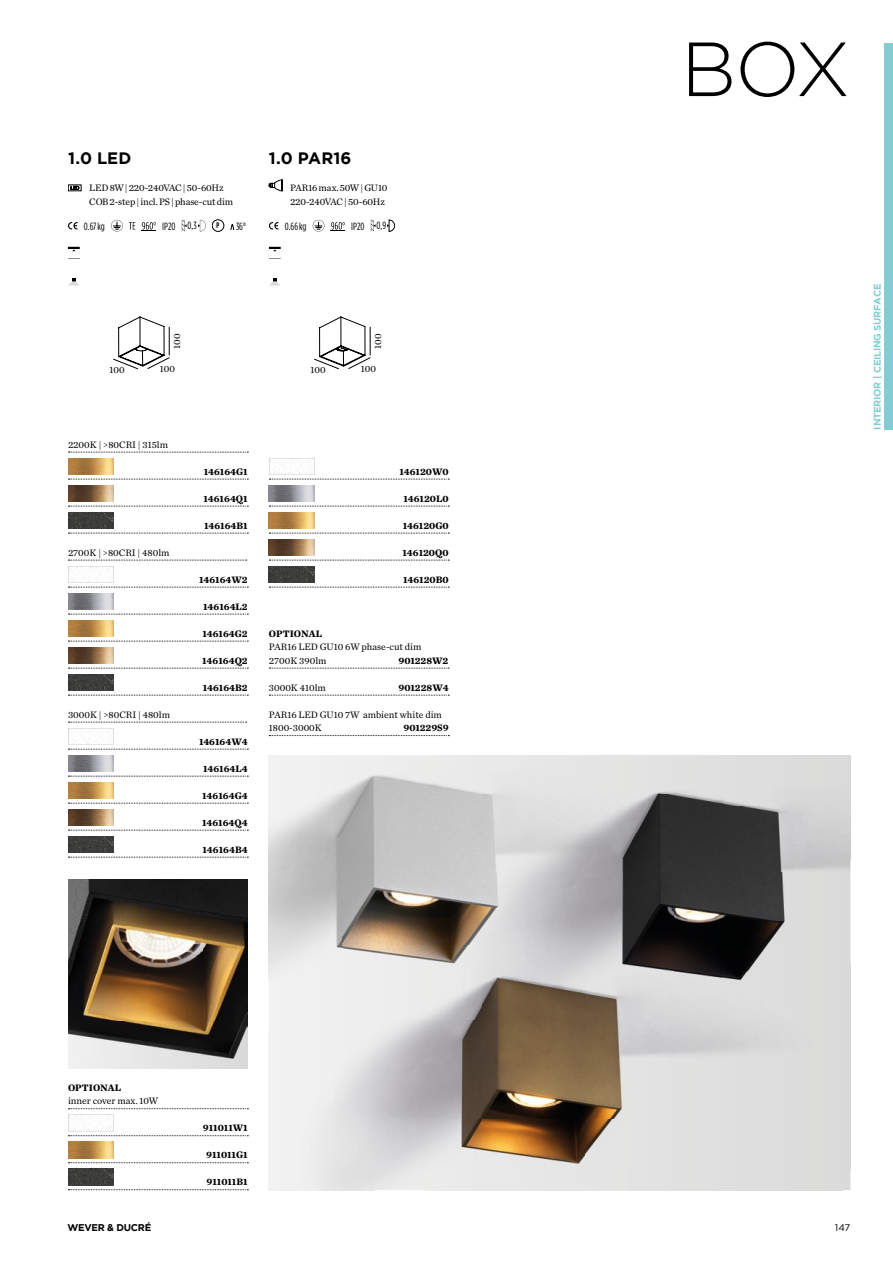
<style>
.page{position:relative;width:893px;height:1263px;background:#fff}
.page>*{position:absolute;margin:0;border:0;box-sizing:border-box;transform-origin:0 0}
.t1{font:300 76.5px "Gotham";color:#000}
.t2{font:700 16.5px "Gotham";letter-spacing:.005em;color:#000}
.t3{font:10.5px "Gotham Condensed";color:#000}
.t4{font:9.75px/13.5px "Chronicle Text G1";color:#000}
.t5{font:700 9.75px "Chronicle Text G1";color:#000}
.t6{font:700 9.75px "Gotham";letter-spacing:-.025em;color:#85ccd2}
.t7{font:700 9.75px "Gotham";letter-spacing:-.025em;color:#000}
.t8{font:9.75px "Gotham";color:#000}
.t9{font:600 7.95px "Tungsten";color:#000}
</style>
<div class="page">
<img style="left:68px;top:593px;width:46px;height:17px">
<img style="left:269px;top:485px;width:46px;height:17px">
<img style="left:68px;top:755px;width:46px;height:17px">
<img style="left:68px;top:620px;width:46px;height:17px">
<img style="left:269px;top:512px;width:46px;height:17px">
<img style="left:68px;top:458px;width:46px;height:17px">
<img style="left:68px;top:782px;width:46px;height:17px">
<img style="left:68px;top:647px;width:46px;height:17px">
<img style="left:269px;top:539px;width:46px;height:17px">
<img style="left:68px;top:485px;width:46px;height:17px">
<img style="left:68px;top:809px;width:46px;height:17px">
<img style="left:68px;top:674px;width:46px;height:17px">
<img style="left:269px;top:566px;width:46px;height:17px">
<img style="left:68px;top:512px;width:46px;height:17px">
<img style="left:68px;top:836px;width:46px;height:17px">
<div style="left:884px;top:43px;width:9px;height:386px;background:#85ccd2"></div>
<svg style="left:113px;top:317px;width:57px;height:52px"></svg>
<svg style="left:314px;top:317px;width:57px;height:52px"></svg>
<img style="left:380px;top:755px;width:428px;height:117px">
<img style="left:268px;top:872px;width:1px;height:318px">
<img style="left:722px;top:872px;width:69px;height:99px">
<div style="left:791px;top:872px;width:51px;height:297px;background:#dcdcdb"></div>
<img style="left:380px;top:982px;width:308px;height:39px">
<div style="left:688px;top:971px;width:103px;height:50px;background:#ddd"></div>
<img style="left:380px;top:1021px;width:411px;height:148px">
<img style="left:269px;top:755px;width:111px;height:227px">
<img style="left:380px;top:872px;width:342px;height:110px">
<svg style="left:269px;top:180px;width:14px;height:11px"></svg>
<img style="left:68px;top:880px;width:180px;height:189px">
<svg style="left:68px;top:222px;width:10px;height:8px"></svg>
<svg style="left:142px;top:222px;width:14px;height:9px"></svg>
<svg style="left:182px;top:220px;width:4px;height:11px"></svg>
<svg style="left:198px;top:220px;width:8px;height:12px"></svg>
<svg style="left:129px;top:222px;width:6px;height:7px"></svg>
<svg style="left:269px;top:222px;width:9px;height:8px"></svg>
<svg style="left:331px;top:222px;width:14px;height:9px"></svg>
<svg style="left:371px;top:220px;width:4px;height:11px"></svg>
<svg style="left:387px;top:220px;width:8px;height:12px"></svg>
<div style="left:212px;top:220px;width:12px;height:12px;border:1px solid #000;border-radius:50%"></div>
<svg style="left:230px;top:224px;width:4px;height:5px"></svg>
<svg style="left:68px;top:247px;width:12px;height:5px"></svg>
<svg style="left:269px;top:247px;width:12px;height:5px"></svg>
<svg style="left:68px;top:278px;width:11px;height:8px"></svg>
<svg style="left:269px;top:278px;width:11px;height:8px"></svg>
<svg style="left:111px;top:220px;width:12px;height:12px"></svg>
<svg style="left:313px;top:220px;width:11px;height:12px"></svg>
<svg style="left:71px;top:187px;width:8px;height:2px"></svg>
<div style="left:68px;top:185px;width:13px;height:6px;border:1px solid #000"></div>
<svg style="left:68px;top:722px;width:180px;height:28px"></svg>
<svg style="left:68px;top:776px;width:180px;height:1px"></svg>
<svg style="left:68px;top:803px;width:180px;height:1px"></svg>
<svg style="left:68px;top:830px;width:180px;height:1px"></svg>
<svg style="left:68px;top:857px;width:180px;height:1px"></svg>
<svg style="left:68px;top:560px;width:180px;height:28px"></svg>
<svg style="left:68px;top:614px;width:180px;height:1px"></svg>
<svg style="left:68px;top:641px;width:180px;height:1px"></svg>
<svg style="left:68px;top:668px;width:180px;height:1px"></svg>
<svg style="left:68px;top:695px;width:180px;height:1px"></svg>
<svg style="left:68px;top:452px;width:180px;height:1px"></svg>
<svg style="left:68px;top:479px;width:180px;height:1px"></svg>
<svg style="left:68px;top:506px;width:180px;height:1px"></svg>
<svg style="left:68px;top:533px;width:180px;height:1px"></svg>
<svg style="left:269px;top:458px;width:180px;height:22px"></svg>
<svg style="left:269px;top:506px;width:180px;height:1px"></svg>
<svg style="left:269px;top:533px;width:180px;height:1px"></svg>
<svg style="left:269px;top:560px;width:180px;height:1px"></svg>
<svg style="left:269px;top:587px;width:180px;height:1px"></svg>
<svg style="left:269px;top:668px;width:180px;height:1px"></svg>
<svg style="left:269px;top:695px;width:180px;height:1px"></svg>
<svg style="left:269px;top:735px;width:180px;height:1px"></svg>
<img style="left:68px;top:1142px;width:46px;height:16px">
<img style="left:68px;top:1169px;width:46px;height:16px">
<svg style="left:68px;top:1108px;width:180px;height:1px"></svg>
<svg style="left:68px;top:1115px;width:180px;height:21px"></svg>
<svg style="left:68px;top:1162px;width:180px;height:1px"></svg>
<svg style="left:68px;top:1189px;width:180px;height:1px"></svg>
<h2 class="t2" style="left:68px;top:147px;width:65px">1.0 LED</h2>
<p class="t4" style="left:89px;top:180px;width:145px">LED 8W | 220-240VAC | 50-60Hz<br>COB 2-step | incl. PS | phase-cut dim</p>
<h2 class="t2" style="left:269px;top:147px;width:84px">1.0 PAR16</h2>
<p class="t4" style="left:290px;top:180px;width:99px">PAR16 max. 50W | GU10<br>220-240VAC | 50-60Hz</p>
<p class="t3" style="left:84px;top:220px;width:22px">0.67 kg</p>
<p class="t3" style="left:162px;top:220px;width:36px">IP20 0,3</p>
<p class="t9" style="left:217px;top:221px;width:4px">P</p>
<p class="t3" style="left:236px;top:220px;width:11px">36°</p>
<p class="t3" style="left:285px;top:220px;width:23px">0.66 kg</p>
<p class="t3" style="left:351px;top:220px;width:36px">IP20 0,9</p>
<p class="t4" style="left:170px;top:349px;width:17px;rotate:-90deg">100</p>
<p class="t4" style="left:110px;top:362px;width:17px">100</p>
<p class="t4" style="left:160px;top:362px;width:17px">100</p>
<p class="t4" style="left:371px;top:349px;width:17px;rotate:-90deg">100</p>
<p class="t4" style="left:310px;top:362px;width:17px">100</p>
<p class="t4" style="left:361px;top:362px;width:17px">100</p>
<p class="t4" style="left:68px;top:437px;width:101px">2200K | &gt;80CRI | 315lm</p>
<p class="t4" style="left:68px;top:545px;width:103px">2700K | &gt;80CRI | 480lm</p>
<p class="t4" style="left:68px;top:707px;width:104px">3000K | &gt;80CRI | 480lm</p>
<p class="t5" style="left:204px;top:463px;width:45px">146164G1</p>
<p class="t5" style="left:204px;top:490px;width:46px">146164Q1</p>
<p class="t5" style="left:204px;top:517px;width:45px">146164B1</p>
<p class="t5" style="left:199px;top:571px;width:50px">146164W2</p>
<p class="t5" style="left:203px;top:598px;width:46px">146164L2</p>
<p class="t5" style="left:202px;top:625px;width:47px">146164G2</p>
<p class="t5" style="left:202px;top:652px;width:47px">146164Q2</p>
<p class="t5" style="left:203px;top:679px;width:46px">146164B2</p>
<p class="t5" style="left:199px;top:733px;width:50px">146164W4</p>
<p class="t5" style="left:203px;top:760px;width:46px">146164L4</p>
<p class="t5" style="left:202px;top:787px;width:47px">146164G4</p>
<p class="t5" style="left:202px;top:814px;width:47px">146164Q4</p>
<p class="t5" style="left:203px;top:841px;width:47px">146164B4</p>
<p class="t5" style="left:399px;top:463px;width:51px">146120W0</p>
<p class="t5" style="left:404px;top:490px;width:47px">146120L0</p>
<p class="t5" style="left:403px;top:517px;width:47px">146120G0</p>
<p class="t5" style="left:403px;top:544px;width:48px">146120Q0</p>
<p class="t5" style="left:403px;top:571px;width:47px">146120B0</p>
<p class="t5" style="left:269px;top:625px;width:55px">OPTIONAL</p>
<p class="t4" style="left:269px;top:639px;width:154px">PAR16 LED GU10 6W phase-cut dim<br>2700K 390lm</p>
<p class="t5" style="left:398px;top:652px;width:51px">901228W2</p>
<p class="t4" style="left:269px;top:680px;width:58px">3000K 410lm</p>
<p class="t5" style="left:399px;top:679px;width:51px">901228W4</p>
<p class="t4" style="left:269px;top:707px;width:174px">PAR16 LED GU10 7W ambient white dim<br>1800-3000K</p>
<p class="t5" style="left:403px;top:720px;width:47px">901229S9</p>
<h1 class="t1" style="left:681px;top:27px;width:171px">BOX</h1>
<p class="t6" style="left:871px;top:429px;width:147px;rotate:-90deg">INTERIOR | CEILING SURFACE</p>
<p class="t5" style="left:68px;top:1079px;width:55px">OPTIONAL</p>
<p class="t4" style="left:68px;top:1094px;width:92px">inner cover max. 10W</p>
<p class="t5" style="left:203px;top:1120px;width:46px">911011W1</p>
<p class="t5" style="left:206px;top:1147px;width:43px">911011G1</p>
<p class="t5" style="left:207px;top:1174px;width:43px">911011B1</p>
<p class="t7" style="left:67px;top:1221px;width:85px">WEVER &amp; DUCRÉ</p>
<p class="t8" style="left:835px;top:1221px;width:17px">147</p>
</div>
